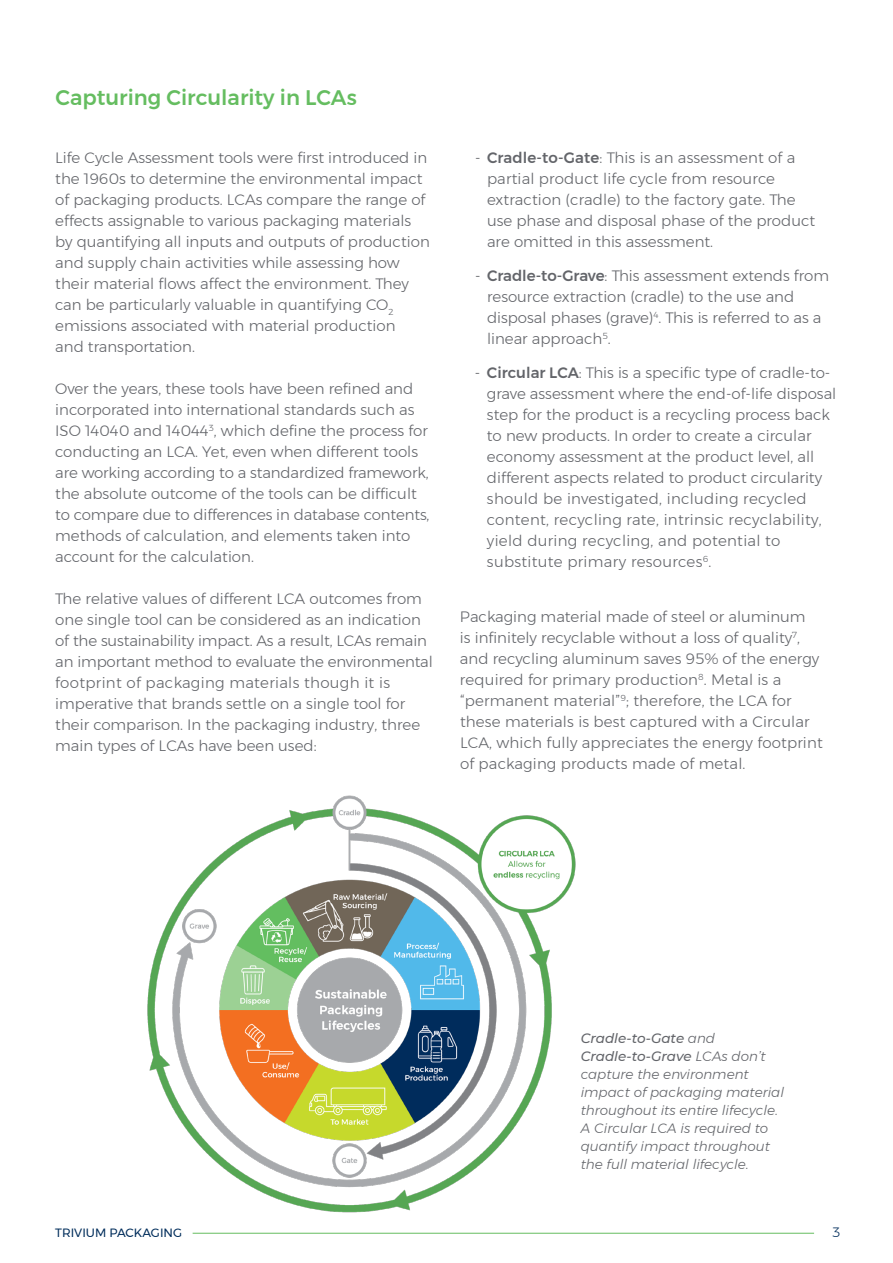
<style>
.page{position:relative;width:893px;height:1263px;background:#fff}
.page>*{position:absolute;margin:0;border:0;box-sizing:border-box;transform-origin:0 0}
.t1{font:500 21px "Montserrat";color:#65bd60}
.t2{font:300 15px/21px "Montserrat";color:#63656a}
.t3{font:italic 300 13.5px/18px "Montserrat";color:#63656a}
.t4{font:300 13.5px "Montserrat";color:#002d5b}
.t5{font:12px "Montserrat";color:#002d5b}
.s1{font-weight:500}
</style>
<div class="page">
<img style="left:147px;top:795px;width:429px;height:418px">
<hr style="left:193px;top:1233px;width:621px;height:1px;background:#65bd60">
<h1 class="t1" style="left:56px;top:81px;width:303px">Capturing Circularity in LCAs</h1>
<p class="t2" style="left:55px;top:147px;width:376px">Life Cycle Assessment tools were first introduced in the 1960s to determine the environmental impact of packaging products. LCAs compare the range of effects assignable to various packaging materials by quantifying all inputs and outputs of production and supply chain activities while assessing how their material flows affect the environment. They can be particularly valuable in quantifying CO<sub>2 </sub>emissions associated with material production<br>and transportation.</p>
<p class="t2" style="left:55px;top:378px;width:376px">Over the years, these tools have been refined and incorporated into international standards such as ISO 14040 and 14044<sup>3</sup>, which define the process for conducting an LCA. Yet, even when different tools are working according to a standardized framework, the absolute outcome of the tools can be difficult to compare due to differences in database contents, methods of calculation, and elements taken into account for the calculation.</p>
<p class="t2" style="left:55px;top:588px;width:379px">The relative values of different LCA outcomes from one single tool can be considered as an indication of the sustainability impact. As a result, LCAs remain an important method to evaluate the environmental footprint of packaging materials though it is imperative that brands settle on a single tool for their comparison. In the packaging industry, three main types of LCAs have been used:</p>
<p class="t2" style="left:487px;top:147px;width:330px;text-indent:-12px">- <span class="s1">Cradle-to-Gate</span>: This is an assessment of a partial product life cycle from resource extraction (cradle) to the factory gate. The use phase and disposal phase of the product are omitted in this assessment.</p>
<p class="t2" style="left:487px;top:265px;width:344px;text-indent:-12px">- <span class="s1">Cradle-to-Grave</span>: This assessment extends from resource extraction (cradle) to the use and disposal phases (grave)<sup>4</sup>. This is referred to as a linear approach<sup>5</sup>.</p>
<p class="t2" style="left:487px;top:362px;width:351px;text-indent:-12px">- <span class="s1">Circular LCA</span>: This is a specific type of cradle-to&shy;grave assessment where the end-of-life disposal step for the product is a recycling process back to new products. In order to create a circular economy assessment at the product level, all different aspects related to product circularity should be investigated, including recycled content, recycling rate, intrinsic recyclability, yield during recycling, and potential to substitute primary resources<sup>6</sup>.</p>
<p class="t2" style="left:460px;top:606px;width:364px">Packaging material made of steel or aluminum<br>is infinitely recyclable without a loss of quality<sup>7</sup>, and recycling aluminum saves 95% of the energy required for primary production<sup>8</sup>. Metal is a “permanent material”<sup>9</sup>; therefore, the LCA for these materials is best captured with a Circular LCA, which fully appreciates the energy footprint of packaging products made of metal.</p>
<p class="t5" style="left:55px;top:1224px;width:128px">TRIVIUM PACKAGING</p>
<p class="t3" style="left:581px;top:1028px;width:205px"><span class="s1">Cradle-to-Gate</span> and<br><span class="s1">Cradle-to-Grave</span> LCAs don’t capture the environment impact of packaging material throughout its entire lifecycle.<br>A Circular LCA is required to quantify impact throughout the full material lifecycle.</p>
<p class="t4" style="left:833px;top:1222px;width:9px">3</p>
</div>
